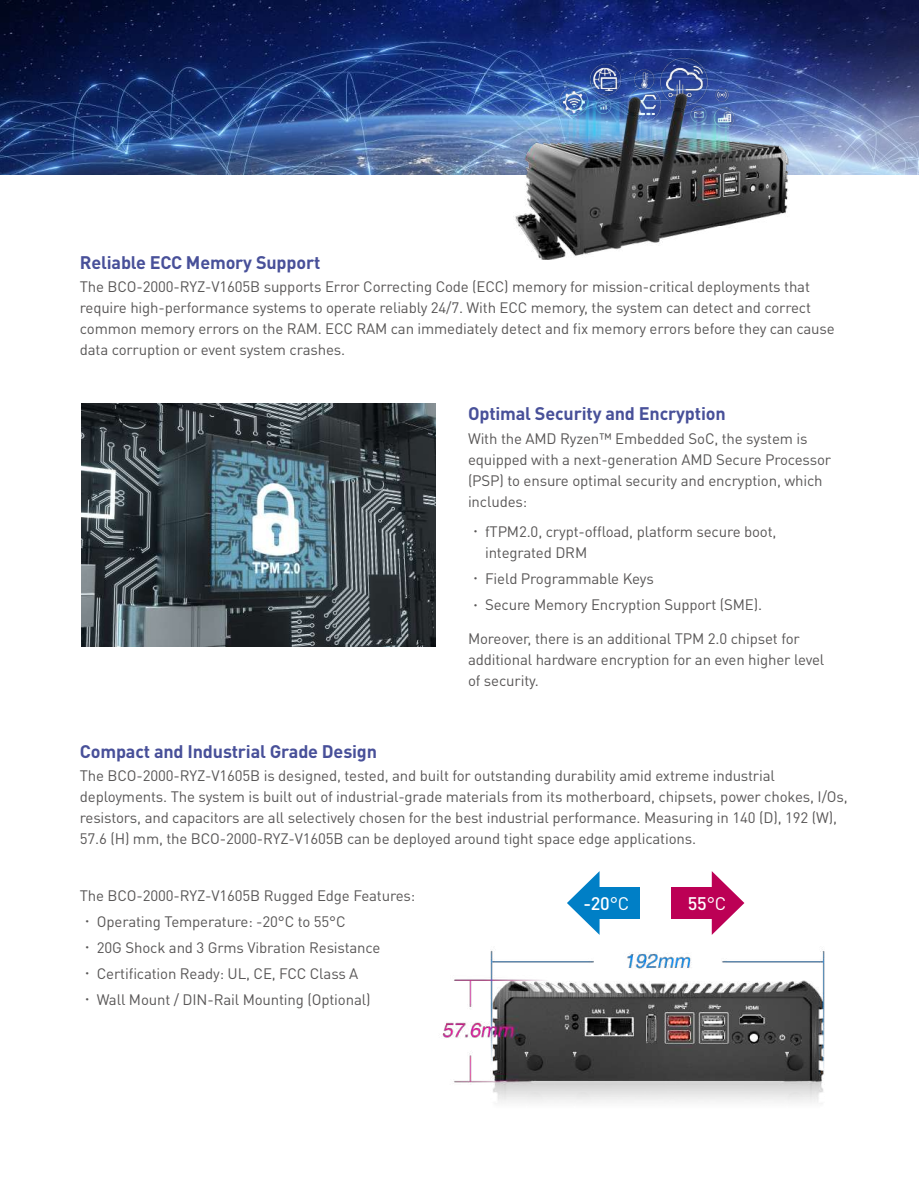
<style>
.page{position:relative;width:919px;height:1187px;background:#fff}
.page>*{position:absolute;margin:0;border:0;box-sizing:border-box;transform-origin:0 0}
.t1{font:700 18px "DIN Pro";letter-spacing:-.01em;color:#485099}
.t2{font:500 18px "DIN Pro";color:#fff}
.t3{font:15px/21px "DIN Pro";letter-spacing:-.01em;color:#595757}
.s1{font-family:"Adobe Ming Std";font-weight:300}
.s2{font-weight:400}
</style>
<div class="page">
<img style="left:82px;top:403px;width:353px;height:243px">
<img style="left:0;top:0;width:918px;height:174px">
<img style="left:442px;top:950px;width:383px;height:153px">
<div style="left:598px;top:887px;width:42px;height:31px;background:#007fc6"></div>
<div style="left:671px;top:887px;width:41px;height:31px;background:#bc0055"></div>
<svg style="left:567px;top:871px;width:32px;height:63px"></svg>
<svg style="left:711px;top:871px;width:33px;height:63px"></svg>
<img style="left:513px;top:55px;width:276px;height:204px">
<p class="t1" style="left:80px;top:250px;width:242px">Reliable ECC Memory Support</p>
<p class="t3" style="left:80px;top:275px;width:756px">The BCO-2000-RYZ-V1605B supports Error Correcting Code (ECC) memory for mission-critical deployments that require high-performance systems to operate reliably 24/7. With ECC memory, the system can detect and correct common memory errors on the RAM. ECC RAM can immediately detect and fix memory errors before they can cause data corruption or event system crashes.</p>
<p class="t1" style="left:468px;top:401px;width:259px">Optimal Security and Encryption</p>
<p class="t3" style="left:468px;top:427px;width:364px">With the AMD Ryzen™ Embedded SoC, the system is equipped with a next-generation AMD Secure Processor (PSP) to ensure optimal security and encryption, which includes:</p>
<p class="t3" style="left:485px;top:520px;width:293px;text-indent:-17px"><span class="s1">•</span> fTPM2.0, crypt-offload, platform secure boot, integrated DRM</p>
<p class="t3" style="left:468px;top:567px;width:187px"><span class="s1">•</span> Field Programmable Keys</p>
<p class="t3" style="left:468px;top:593px;width:295px"><span class="s1">•</span> Secure Memory Encryption Support (SME).</p>
<p class="t3" style="left:468px;top:627px;width:358px">Moreover, there is an additional TPM 2.0 chipset for additional hardware encryption for an even higher level of security.</p>
<p class="t1" style="left:80px;top:739px;width:299px">Compact and Industrial Grade Design</p>
<p class="t3" style="left:80px;top:764px;width:769px">The BCO-2000-RYZ-V1605B is designed, tested, and built for outstanding durability amid extreme industrial deployments. The system is built out of industrial-grade materials from its motherboard, chipsets, power chokes, I/Os, resistors, and capacitors are all selectively chosen for the best industrial performance. Measuring in 140 (D), 192 (W), 57.6 (H) mm, the BCO-2000-RYZ-V1605B can be deployed around tight space edge applications.</p>
<p class="t3" style="left:80px;top:884px;width:337px">The BCO-2000-RYZ-V1605B Rugged Edge Features:</p>
<p class="t3" style="left:80px;top:910px;width:267px"><span class="s1">•</span> Operating Temperature: -20°C to 55°C</p>
<p class="t3" style="left:80px;top:936px;width:302px"><span class="s1">•</span> 20G Shock and 3 Grms Vibration Resistance</p>
<p class="t3" style="left:80px;top:962px;width:280px"><span class="s1">•</span> Certification Ready: UL, CE, FCC Class A</p>
<p class="t3" style="left:80px;top:988px;width:292px"><span class="s1">•</span> Wall Mount / DIN-Rail Mounting (Optional)</p>
<p class="t2" style="left:583px;top:891px;width:47px">-20<span class="s2">°C</span></p>
<p class="t2" style="left:687px;top:891px;width:40px">55<span class="s2">°C</span></p>
</div>
